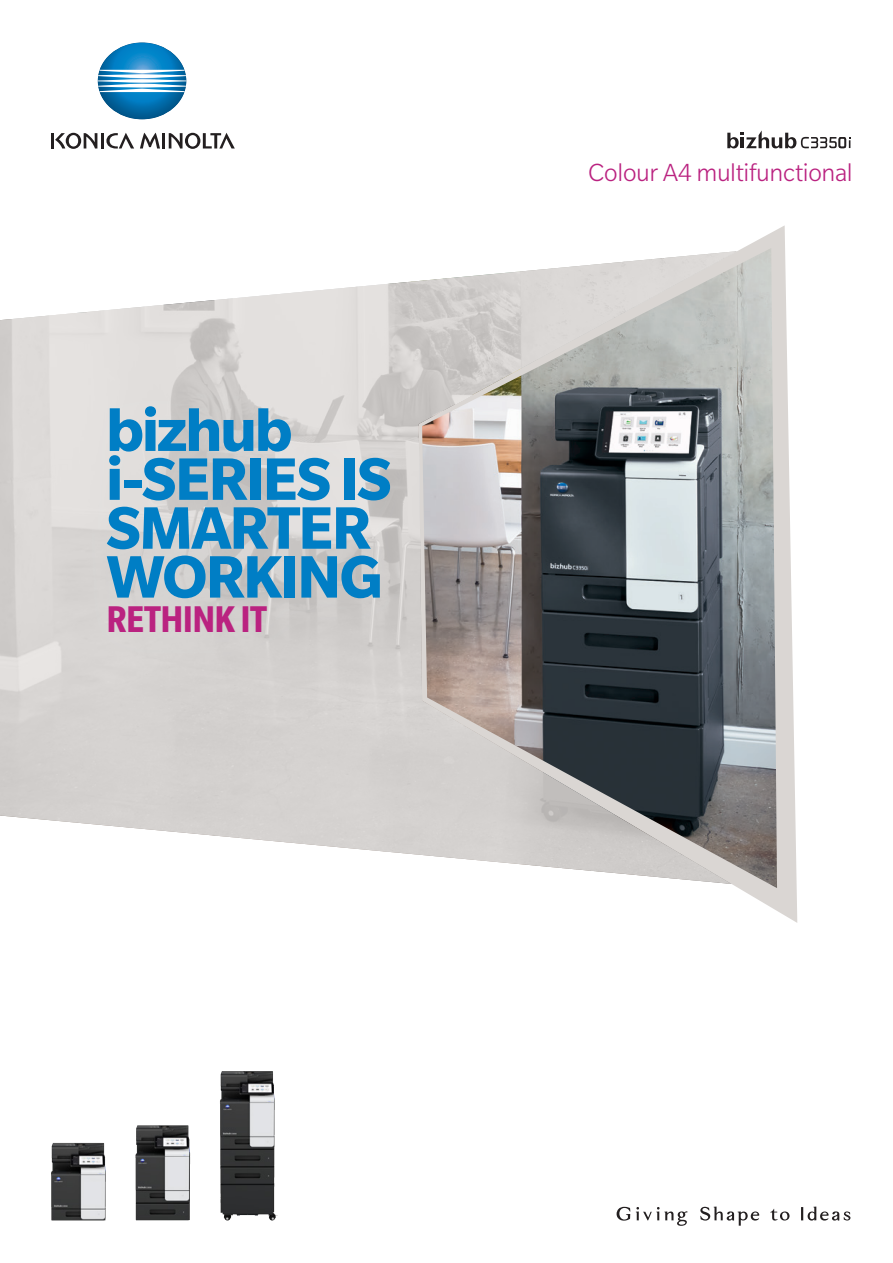
<style>
.page{position:relative;width:893px;height:1263px;background:#fff}
.page>*{position:absolute;margin:0;border:0;box-sizing:border-box;transform-origin:0 0}
.t1{font:700 65.25px/48.9px "Slate Pro";letter-spacing:-.025em;color:#007ec5}
.t2{font:700 condensed 40.5px "Slate Pro";letter-spacing:-.015em;color:#ba2280}
.t3{font:300 27px "Slate Pro";letter-spacing:-.01em;color:#ba2280}
</style>
<div class="page">
<svg style="left:739px;top:225px;width:58px;height:698px;fill:#dad6d3"></svg>
<img style="left:732px;top:248px;width:45px;height:640px">
<svg style="left:0;top:251px;width:737px;height:633px"></svg>
<div style="left:59px;top:360px;width:381px;height:324px;background:#fff;opacity:.1"></div>
<svg style="left:727px;top:130px;width:123px;height:18px"></svg>
<svg style="left:700px;top:1206px;width:59px;height:20px"></svg>
<svg style="left:801px;top:1206px;width:49px;height:14px"></svg>
<svg style="left:617px;top:1207px;width:13px;height:13px"></svg>
<svg style="left:636px;top:1207px;width:51px;height:19px"></svg>
<svg style="left:770px;top:1209px;width:20px;height:11px"></svg>
<svg style="left:98px;top:43px;width:88px;height:76px"></svg>
<hr style="left:51px;top:133px;width:3px;height:15px;background:#231f20">
<hr style="left:101px;top:133px;width:3px;height:15px;background:#231f20">
<hr style="left:162px;top:133px;width:3px;height:15px;background:#231f20">
<svg style="left:106px;top:133px;width:28px;height:16px"></svg>
<svg style="left:55px;top:133px;width:42px;height:16px"></svg>
<svg style="left:169px;top:133px;width:66px;height:16px"></svg>
<svg style="left:140px;top:133px;width:20px;height:15px"></svg>
<img style="left:51px;top:1143px;width:55px;height:77px">
<img style="left:135px;top:1125px;width:55px;height:95px">
<img style="left:220px;top:1071px;width:58px;height:149px">
<p class="t1" style="left:106px;top:404px;width:287px">bizhub i-SERIES IS<br>SMARTER<br>WORKING</p>
<p class="t2" style="left:106px;top:603px;width:162px">RETHINK IT</p>
<p class="t3" style="left:588px;top:156px;width:266px">Colour A4 multifunctional</p>
</div>
